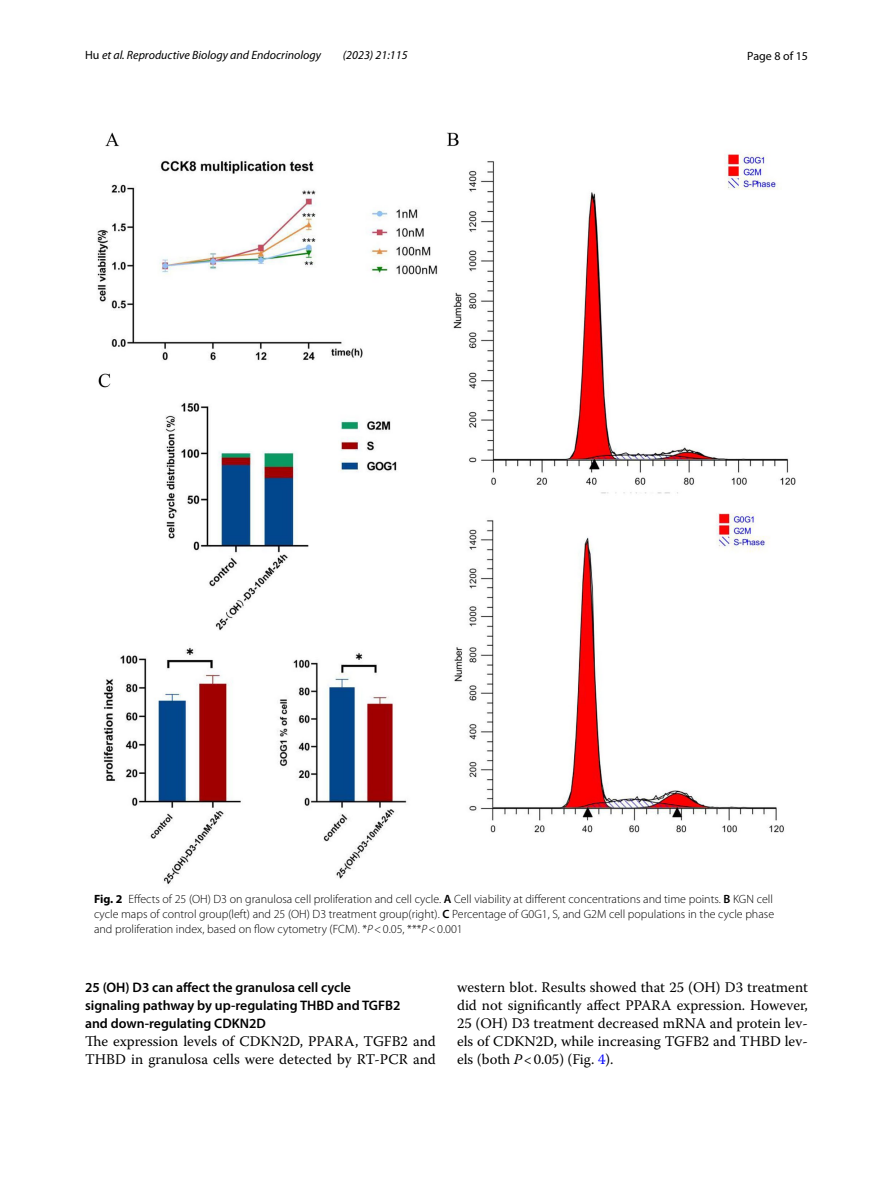
<style>
.page{position:relative;width:893px;height:1187px;background:#fff}
.page>*{position:absolute;margin:0;border:0;box-sizing:border-box;transform-origin:0 0}
.t1{font:14.7px/18px "Warnock Pro";color:#000}
.t2{font:600 13.8px/18px "Myriad Pro";color:#000}
.t3{font:300 12px/15px "Myriad Pro";color:#000;text-align:justify}
.t4{font:italic 12px "Myriad Pro";color:#000}
.t5{font:12px "Myriad Pro";color:#000}
.s1{font-style:normal}
.s2{font-weight:700}
.s3{font-weight:600}
.s4{font-style:italic}
.s5{color:#00f}
</style>
<div class="page">
<img style="left:97px;top:133px;width:699px;height:752px">
<p class="t4" style="left:85px;top:48px;width:237px"><span class="s1">Hu</span> et al. Reproductive Biology and Endocrinology</p>
<p class="t4" style="left:343px;top:48px;width:66px">(2023) 21:115</p>
<p class="t5" style="left:747px;top:48px;width:62px">Page 8 of 15</p>
<p class="t3" style="left:94px;top:891px;width:682px"><span class="s2">Fig. 2</span> Effects of 25 (OH) D3 on granulosa cell proliferation and cell cycle. <span class="s3">A</span> Cell viability at different concentrations and time points. <span class="s3">B</span> KGN cell cycle maps of control group(left) and 25 (OH) D3 treatment group(right). <span class="s3">C</span> Percentage of G0G1, S, and G2M cell populations in the cycle phase and proliferation index, based on flow cytometry (FCM). *<span class="s4">P</span>&lt;0.05, ***<span class="s4">P</span>&lt;0.001</p>
<p class="t2" style="left:85px;top:977px;width:317px">25 (OH) D3 can affect the granulosa cell cycle signaling pathway by up‑regulating THBD and TGFB2 and down‑regulating CDKN2D</p>
<p class="t1" style="left:85px;top:1031px;width:352px">The expression levels of CDKN2D, PPARA, TGFB2 and<br>THBD in granulosa cells were detected by RT-PCR and</p>
<p class="t1" style="left:457px;top:978px;width:352px;text-align:justify">western blot. Results showed that 25 (OH) D3 treatment did not significantly affect PPARA expression. However, 25 (OH) D3 treatment decreased mRNA and protein lev&shy;els of CDKN2D, while increasing TGFB2 and THBD lev&shy;els (both <span class="s4">P</span>&lt;0.05) (Fig. <span class="s5">4</span>).</p>
</div>
